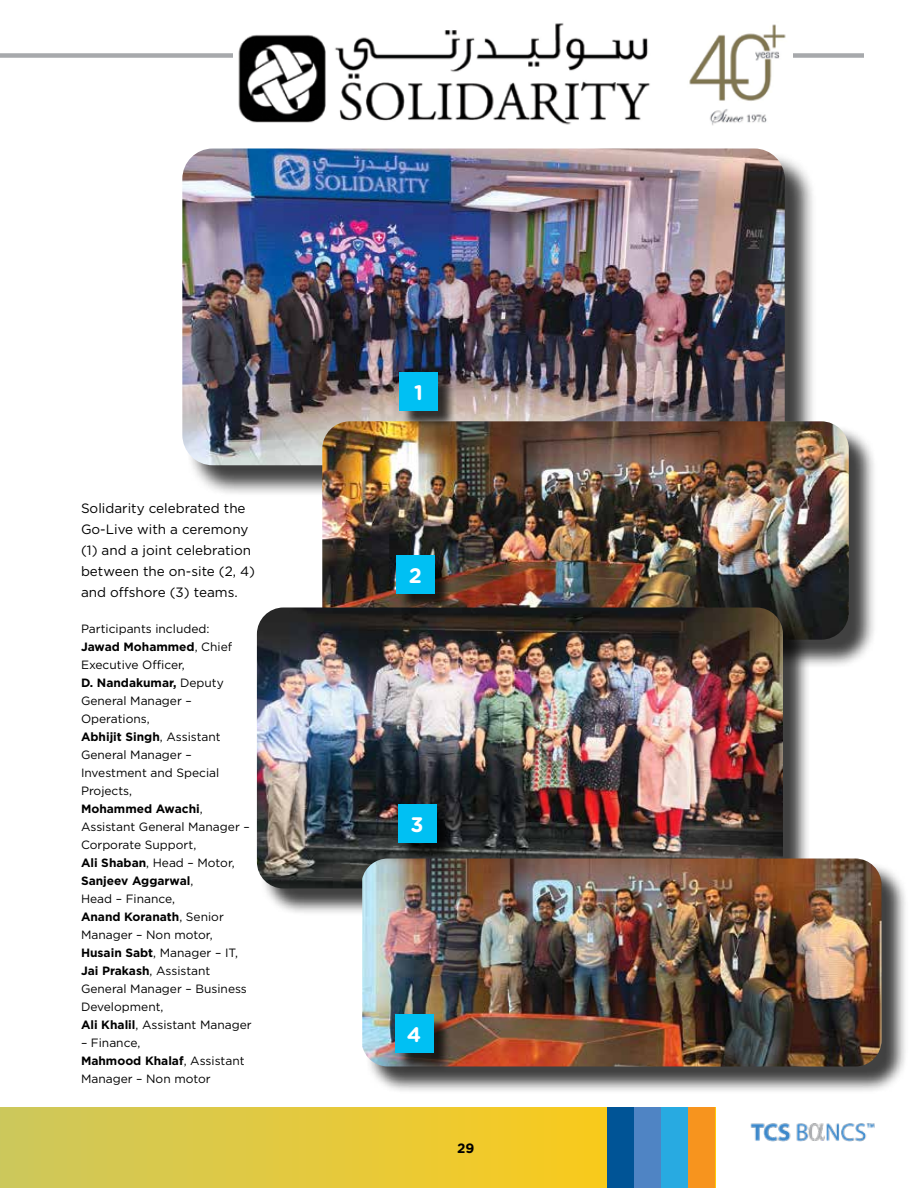
<style>
.page{position:relative;width:918px;height:1188px;background:#fff}
.page>*{position:absolute;margin:0;border:0;box-sizing:border-box;transform-origin:0 0}
.t1{font:700 21px "Gotham Rounded";color:#fff}
.t2{font:13.5px/21px "Gotham";color:#000}
.t3{font:700 13.5px "Gotham Rounded";color:#000}
.t4{font:12px/18px "Gotham";color:#000}
.s1{font-weight:700}
</style>
<div class="page">
<img style="left:750px;top:1123px;width:125px;height:19px">
<svg style="left:0;top:1107px;width:608px;height:81px;background:#e3c93d"></svg>
<div style="left:0;top:53px;width:864px;height:5px;background:#a7a9ac"></div>
<div style="left:608px;top:1107px;width:26px;height:81px;background:#005496"></div>
<div style="left:634px;top:1107px;width:28px;height:81px;background:#4f84c4"></div>
<div style="left:662px;top:1107px;width:26px;height:81px;background:#28aae1"></div>
<div style="left:688px;top:1107px;width:28px;height:81px;background:#f7941e"></div>
<img style="left:234px;top:23px;width:558px;height:103px">
<div style="left:186px;top:152px;width:631px;height:345px;background:#000;opacity:.75"></div>
<img style="left:182px;top:148px;width:603px;height:317px">
<div style="left:326px;top:425px;width:552px;height:243px;background:#000;opacity:.75"></div>
<img style="left:322px;top:421px;width:527px;height:219px">
<div style="left:260px;top:611px;width:550px;height:305px;background:#000;opacity:.75"></div>
<img style="left:257px;top:608px;width:526px;height:280px">
<div style="left:365px;top:862px;width:544px;height:232px;background:#000;opacity:.75"></div>
<img style="left:362px;top:859px;width:520px;height:207px">
<div style="left:401px;top:374px;width:56px;height:56px;background:#000;opacity:.75"></div>
<div style="left:399px;top:372px;width:39px;height:39px;background:#00c0f3"></div>
<div style="left:398px;top:557px;width:56px;height:56px;background:#000;opacity:.75"></div>
<div style="left:396px;top:555px;width:39px;height:39px;background:#00c0f3"></div>
<div style="left:400px;top:806px;width:55px;height:56px;background:#000;opacity:.75"></div>
<div style="left:398px;top:804px;width:38px;height:39px;background:#00c0f3"></div>
<div style="left:397px;top:1016px;width:55px;height:56px;background:#000;opacity:.75"></div>
<div style="left:395px;top:1014px;width:39px;height:39px;background:#00c0f3"></div>
<p class="t2" style="left:81px;top:498px;width:176px">Solidarity celebrated the<br>Go-Live with a ceremony (1) and a joint celebration between the on-site (2, 4) and offshore (3) teams.</p>
<p class="t4" style="left:81px;top:620px;width:172px">Participants included:<br><span class="s1">Jawad Mohammed</span>, Chief<br>Executive Officer,<br><span class="s1">D. Nandakumar,</span> Deputy<br>General Manager –<br>Operations,<br><span class="s1">Abhijit Singh</span>, Assistant<br>General Manager –<br>Investment and Special<br>Projects,<br><span class="s1">Mohammed Awachi</span>,<br>Assistant General Manager –<br>Corporate Support,<br><span class="s1">Ali Shaban</span>, Head – Motor,<br><span class="s1">Sanjeev Aggarwal</span>,<br>Head – Finance,<br><span class="s1">Anand Koranath</span>, Senior<br>Manager – Non motor,<br><span class="s1">Husain Sabt</span>, Manager – IT,<br><span class="s1">Jai Prakash</span>, Assistant<br>General Manager – Business<br>Development,<br><span class="s1">Ali Khalil</span>, Assistant Manager</p>
<p class="t4" style="left:81px;top:1034px;width:165px">– Finance,<br><span class="s1">Mahmood Khalaf</span>, Assistant<br>Manager – Non motor</p>
<h1 class="t1" style="left:414px;top:377px;width:10px">1</h1>
<h1 class="t1" style="left:409px;top:560px;width:15px">2</h1>
<h1 class="t1" style="left:410px;top:809px;width:15px">3</h1>
<h1 class="t1" style="left:407px;top:1019px;width:16px">4</h1>
<p class="t3" style="left:457px;top:1138px;width:19px">29</p>
</div>
